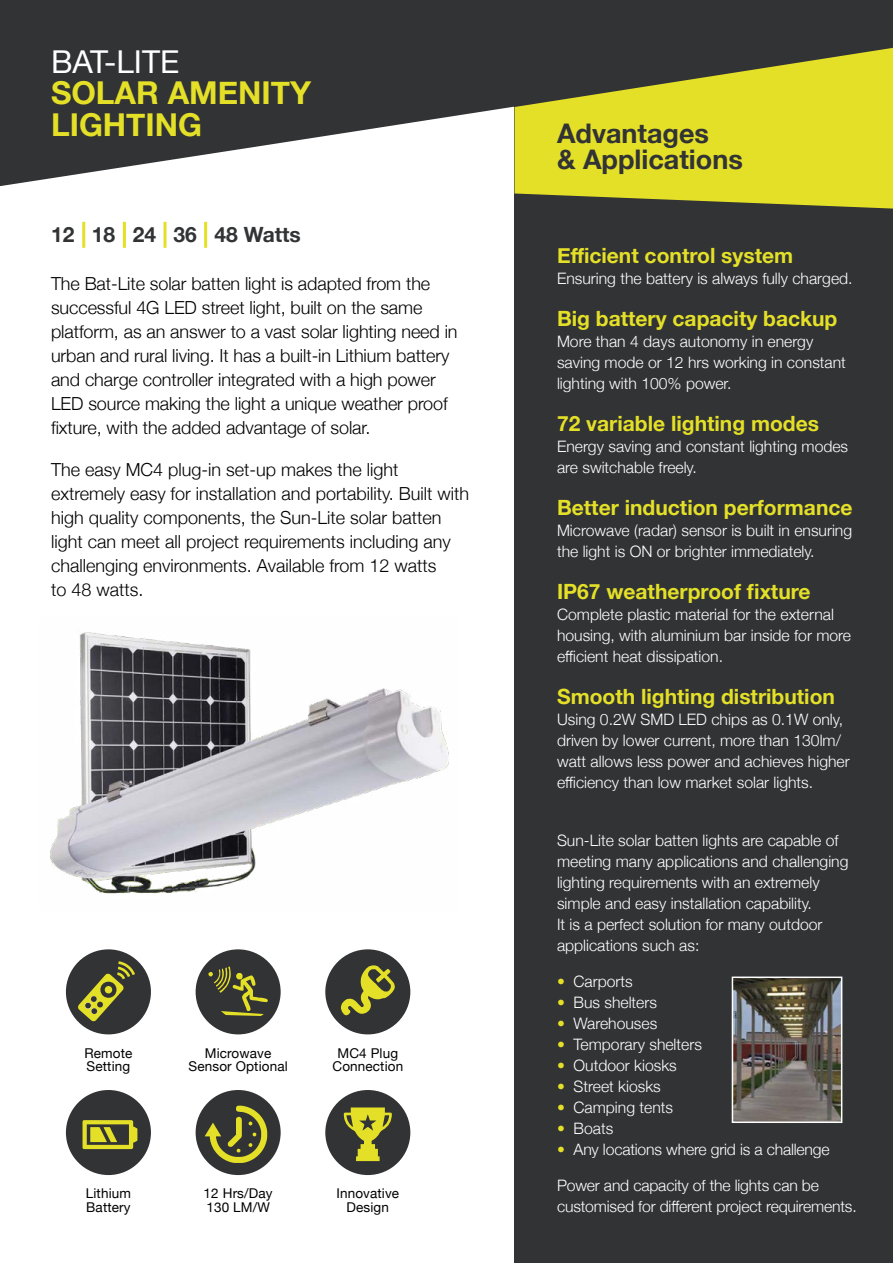
<style>
.page{position:relative;width:893px;height:1263px;background:#fff}
.page>*{position:absolute;margin:0;border:0;box-sizing:border-box;transform-origin:0 0}
.t1{font:700 31.5px/31.5px "Helvetica Neue";color:#e4e028}
.t2{font:31.5px "Helvetica Neue";color:#fff}
.t3{font:700 27px/25.5px "Helvetica Neue";color:#323335}
.t4{font:700 21px "Helvetica Neue";color:#e4e028}
.t5{font:700 21px "Helvetica Neue";color:#323335}
.t6{font:300 18px/24px "Helvetica Neue";letter-spacing:-.005em;color:#000}
.t7{font:300 15.75px/21px "Helvetica Neue";color:#fff}
.t8{font:13.5px/13.5px "Helvetica Neue";letter-spacing:.01em;color:#000}
.s1{color:#e4e028}
</style>
<div class="page">
<div style="left:514px;top:0;width:379px;height:1263px;background:#323335"></div>
<svg style="left:0;top:0;width:893px;height:187px;fill:#323335"></svg>
<svg style="left:514px;top:48px;width:379px;height:161px;fill:#e4e028"></svg>
<hr style="left:82px;top:222px;width:3px;height:26px;background:#e4e028">
<hr style="left:123px;top:222px;width:3px;height:26px;background:#e4e028">
<hr style="left:164px;top:222px;width:2px;height:26px;background:#e4e028">
<hr style="left:204px;top:222px;width:3px;height:26px;background:#e4e028">
<img style="left:50px;top:632px;width:399px;height:262px">
<img style="left:735px;top:979px;width:104px;height:141px">
<div style="left:732px;top:976px;width:110px;height:147px;border:2px solid #fff"></div>
<div style="left:66px;top:949px;width:85px;height:85px;background:#323335;border-radius:50%"></div>
<div style="left:66px;top:1090px;width:85px;height:85px;background:#323335;border-radius:50%"></div>
<div style="left:196px;top:949px;width:85px;height:85px;background:#323335;border-radius:50%"></div>
<div style="left:325px;top:949px;width:85px;height:85px;background:#323335;border-radius:50%"></div>
<div style="left:196px;top:1090px;width:85px;height:85px;background:#323335;border-radius:50%"></div>
<div style="left:325px;top:1090px;width:85px;height:85px;background:#323335;border-radius:50%"></div>
<svg style="left:78px;top:961px;width:57px;height:61px"></svg>
<svg style="left:208px;top:966px;width:60px;height:50px"></svg>
<svg style="left:341px;top:965px;width:54px;height:51px"></svg>
<svg style="left:83px;top:1120px;width:54px;height:29px"></svg>
<svg style="left:205px;top:1106px;width:62px;height:57px"></svg>
<svg style="left:344px;top:1107px;width:48px;height:54px"></svg>
<h1 class="t2" style="left:51px;top:39px;width:130px">BAT-LITE</h1>
<h1 class="t1" style="left:51px;top:78px;width:262px">SOLAR AMENITY<br>LIGHTING</h1>
<h3 class="t5" style="left:51px;top:218px;width:251px">12 18 24 36 48 Watts</h3>
<p class="t6" style="left:51px;top:271px;width:408px">The Bat-Lite solar batten light is adapted from the successful 4G LED street light, built on the same platform, as an answer to a vast solar lighting need in urban and rural living. It has a built-in Lithium battery and charge controller integrated with a high power LED source making the light a unique weather proof fixture, with the added advantage of solar.</p>
<p class="t6" style="left:51px;top:457px;width:420px">The easy MC4 plug-in set-up makes the light extremely easy for installation and portability. Built with high quality components, the Sun-Lite solar batten light can meet all project requirements including any challenging environments. Available from 12 watts<br>to 48 watts.</p>
<p class="t8" style="left:84px;top:1047px;width:49px">Remote<br>Setting</p>
<p class="t8" style="left:86px;top:1187px;width:47px">Lithium<br>Battery</p>
<p class="t8" style="left:189px;top:1047px;width:101px;text-align:center">Microwave<br>Sensor Optional</p>
<p class="t8" style="left:332px;top:1047px;width:72px;text-align:center">MC4 Plug<br>Connection</p>
<p class="t8" style="left:204px;top:1187px;width:70px">12 Hrs/Day<br>130 LM/W</p>
<p class="t8" style="left:336px;top:1187px;width:64px;text-align:center">Innovative<br>Design</p>
<h2 class="t3" style="left:557px;top:122px;width:187px">Advantages<br>&amp; Applications</h2>
<h3 class="t4" style="left:557px;top:239px;width:238px">Efficient control system</h3>
<p class="t7" style="left:557px;top:267px;width:297px">Ensuring the battery is always fully charged.</p>
<h3 class="t4" style="left:557px;top:302px;width:282px">Big battery capacity backup</h3>
<p class="t7" style="left:557px;top:330px;width:290px">More than 4 days autonomy in energy saving mode or 12 hrs working in constant lighting with 100% power.</p>
<h3 class="t4" style="left:557px;top:407px;width:264px">72 variable lighting modes</h3>
<p class="t7" style="left:557px;top:435px;width:293px">Energy saving and constant lighting modes are switchable freely.</p>
<h3 class="t4" style="left:557px;top:491px;width:297px">Better induction performance</h3>
<p class="t7" style="left:557px;top:519px;width:297px">Microwave (radar) sensor is built in ensuring the light is ON or brighter immediately.</p>
<h3 class="t4" style="left:557px;top:575px;width:255px">IP67 weatherproof fixture</h3>
<p class="t7" style="left:557px;top:603px;width:296px">Complete plastic material for the external housing, with aluminium bar inside for more efficient heat dissipation.</p>
<h3 class="t4" style="left:557px;top:680px;width:279px">Smooth lighting distribution</h3>
<p class="t7" style="left:557px;top:708px;width:294px">Using 0.2W SMD LED chips as 0.1W only, driven by lower current, more than 130lm/ watt allows less power and achieves higher efficiency than low market solar lights.</p>
<p class="t7" style="left:557px;top:829px;width:293px">Sun-Lite solar batten lights are capable of meeting many applications and challenging lighting requirements with an extremely simple and easy installation capability.<br>It is a perfect solution for many outdoor applications such as:</p>
<p class="t7" style="left:557px;top:970px;width:77px"><span class="s1">•</span> Carports</p>
<p class="t7" style="left:557px;top:991px;width:101px"><span class="s1">•</span> Bus shelters</p>
<p class="t7" style="left:557px;top:1012px;width:102px"><span class="s1">•</span> Warehouses</p>
<p class="t7" style="left:557px;top:1033px;width:146px"><span class="s1">•</span> Temporary shelters</p>
<p class="t7" style="left:557px;top:1054px;width:121px"><span class="s1">•</span> Outdoor kiosks</p>
<p class="t7" style="left:557px;top:1075px;width:105px"><span class="s1">•</span> Street kiosks</p>
<p class="t7" style="left:557px;top:1096px;width:117px"><span class="s1">•</span> Camping tents</p>
<p class="t7" style="left:557px;top:1117px;width:58px"><span class="s1">•</span> Boats</p>
<p class="t7" style="left:557px;top:1138px;width:274px"><span class="s1">•</span> Any locations where grid is a challenge</p>
<p class="t7" style="left:557px;top:1174px;width:301px">Power and capacity of the lights can be customised for different project requirements.</p>
</div>
